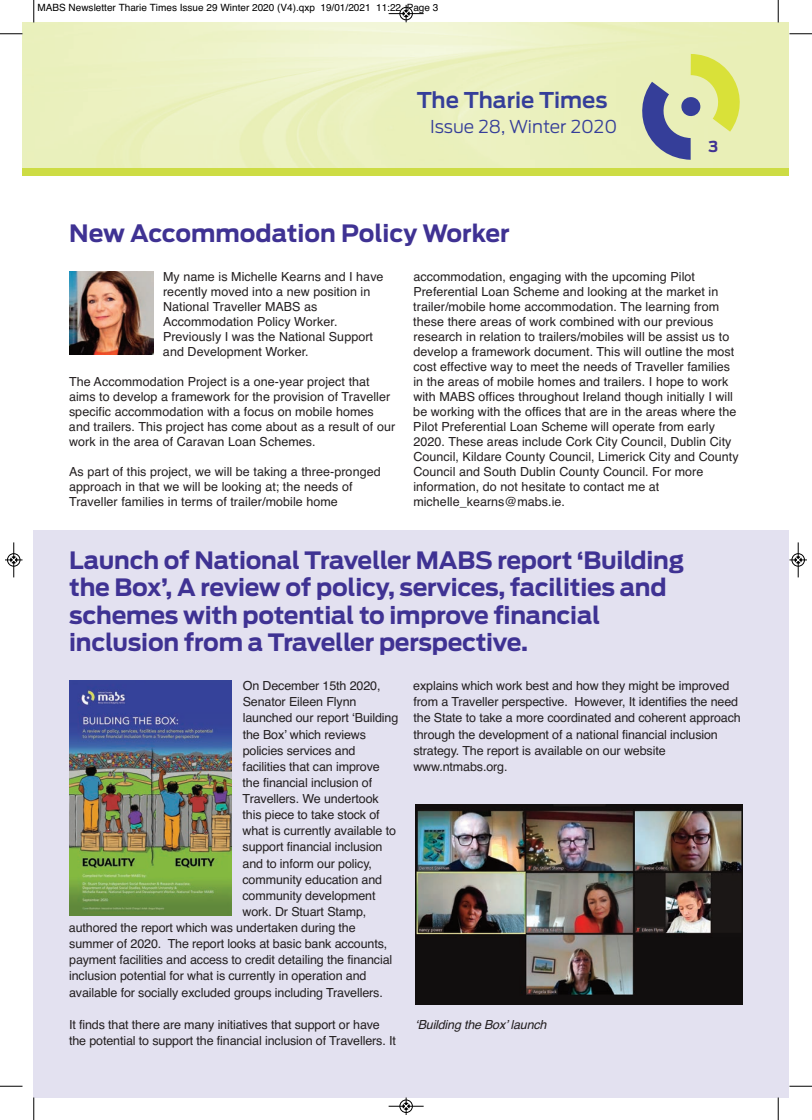
<style>
.page{position:relative;width:812px;height:1120px;background:#fff}
.page>*{position:absolute;margin:0;border:0;box-sizing:border-box;transform-origin:0 0}
.t1{font:700 23.75px/27.2px "Ford Antenna";letter-spacing:-.01em;color:#3f3293}
.t2{font:600 21.62px "Ford Antenna";color:#353e99}
.t3{font:300 17.62px "Ford Antenna";color:#353e99}
.t4{font:700 15px "Ford Antenna";color:#3f3293}
.t5{font:12.5px/15px "Helvetica";letter-spacing:.005em;color:#231f20}
.t6{font:italic 12.5px "Helvetica";letter-spacing:-.015em;color:#231f20}
.t7{font:10px "Helvetica";color:#000}
</style>
<div class="page">
<div style="left:34px;top:530px;width:754px;height:567px;background:#e3e1f0"></div>
<img style="left:22px;top:23px;width:766px;height:145px">
<div style="left:34px;top:168px;width:754px;height:7px;background:#cddc44"></div>
<svg style="left:629px;top:54px;width:110px;height:106px;background:#c6cd9e"></svg>
<div style="left:22px;top:168px;width:12px;height:7px;background:#cddc44"></div>
<img style="left:69px;top:681px;width:162px;height:234px">
<img style="left:415px;top:804px;width:327px;height:200px">
<img style="left:69px;top:271px;width:84px;height:84px">
<svg style="left:33px;top:0;width:2px;height:23px"></svg>
<svg style="left:0;top:33px;width:22px;height:2px"></svg>
<svg style="left:777px;top:0;width:2px;height:23px"></svg>
<svg style="left:789px;top:33px;width:23px;height:2px"></svg>
<svg style="left:33px;top:1097px;width:2px;height:23px"></svg>
<svg style="left:0;top:1086px;width:22px;height:1px"></svg>
<svg style="left:777px;top:1097px;width:2px;height:23px"></svg>
<svg style="left:789px;top:1086px;width:23px;height:1px"></svg>
<div style="left:399px;top:7px;width:14px;height:13px;border:1px solid #fff;border-radius:50%"></div>
<hr style="left:388px;top:13px;width:35px;height:1px;background:#000">
<div style="left:400px;top:7px;width:12px;height:13px;border:1px solid #000;border-radius:50%"></div>
<svg style="left:403px;top:5px;width:6px;height:17px"></svg>
<div style="left:399px;top:1099px;width:14px;height:14px;border:1px solid #fff;border-radius:50%"></div>
<hr style="left:388px;top:1106px;width:35px;height:1px;background:#000">
<div style="left:400px;top:1100px;width:12px;height:13px;border:1px solid #000;border-radius:50%"></div>
<svg style="left:403px;top:1097px;width:6px;height:18px"></svg>
<div style="left:7px;top:553px;width:13px;height:14px;border:1px solid #fff;border-radius:50%"></div>
<hr style="left:14px;top:542px;width:1px;height:35px;background:#000">
<div style="left:7px;top:553px;width:13px;height:13px;border:1px solid #000;border-radius:50%"></div>
<svg style="left:5px;top:557px;width:17px;height:6px"></svg>
<div style="left:791px;top:553px;width:13px;height:14px;border:1px solid #fff;border-radius:50%"></div>
<hr style="left:798px;top:542px;width:1px;height:35px;background:#000">
<div style="left:791px;top:553px;width:13px;height:13px;border:1px solid #000;border-radius:50%"></div>
<svg style="left:789px;top:557px;width:18px;height:6px"></svg>
<p class="t7" style="left:38px;top:2px;width:402px">MABS Newsletter Tharie Times Issue 29 Winter 2020 (V4).qxp 19/01/2021 11:22 Page 3</p>
<h2 class="t2" style="left:416px;top:91px;width:192px">The Tharie Times</h2>
<h3 class="t3" style="left:430px;top:120px;width:189px">Issue 28, Winter 2020</h3>
<h1 class="t1" style="left:69px;top:222px;width:442px">New Accommodation Policy Worker</h1>
<p class="t4" style="left:708px;top:141px;width:11px">3</p>
<p class="t5" style="left:163px;top:269px;width:222px">My name is Michelle Kearns and I have recently moved into a new position in<br>National Traveller MABS as<br>Accommodation Policy Worker.<br>Previously I was the National Support and Development Worker.</p>
<p class="t5" style="left:69px;top:374px;width:328px">The Accommodation Project is a one-year project that aims to develop a framework for the provision of Traveller specific accommodation with a focus on mobile homes and trailers. This project has come about as a result of our work in the area of Caravan Loan Schemes.</p>
<p class="t5" style="left:69px;top:464px;width:313px">As part of this project, we will be taking a three-pronged approach in that we will be looking at; the needs of<br>Traveller families in terms of trailer/mobile home</p>
<p class="t5" style="left:413px;top:269px;width:327px">accommodation, engaging with the upcoming Pilot Preferential Loan Scheme and looking at the market in trailer/mobile home accommodation. The learning from these there areas of work combined with our previous research in relation to trailers/mobiles will be assist us to develop a framework document. This will outline the most cost effective way to meet the needs of Traveller families in the areas of mobile homes and trailers. I hope to work with MABS offices throughout Ireland though initially I will be working with the offices that are in the areas where the Pilot Preferential Loan Scheme will operate from early 2020. These areas include Cork City Council, Dublin City Council, Kildare County Council, Limerick City and County Council and South Dublin County Council. For more information, do not hesitate to contact me at michelle_kearns@mabs.ie.</p>
<h1 class="t1" style="left:69px;top:549px;width:616px">Launch of National Traveller MABS report ‘Building the Box’, A review of policy, services, facilities and schemes with potential to improve financial inclusion from a Traveller perspective.</h1>
<p class="t5" style="left:243px;top:678px;width:139px">On December 15th 2020,</p>
<p class="t5" style="left:243px;top:694px;width:115px">Senator Eileen Flynn</p>
<p class="t5" style="left:243px;top:710px;width:157px">launched our report ‘Building</p>
<p class="t5" style="left:243px;top:727px;width:125px">the Box’ which reviews</p>
<p class="t5" style="left:243px;top:743px;width:114px">policies services and</p>
<p class="t5" style="left:243px;top:759px;width:139px">facilities that can improve</p>
<p class="t5" style="left:243px;top:775px;width:131px">the financial inclusion of</p>
<p class="t5" style="left:242px;top:791px;width:138px">Travellers. We undertook</p>
<p class="t5" style="left:242px;top:807px;width:139px">this piece to take stock of</p>
<p class="t5" style="left:242px;top:823px;width:155px">what is currently available to</p>
<p class="t5" style="left:242px;top:839px;width:141px">support financial inclusion</p>
<p class="t5" style="left:242px;top:856px;width:131px">and to inform our policy,</p>
<p class="t5" style="left:242px;top:872px;width:141px">community education and</p>
<p class="t5" style="left:242px;top:888px;width:134px">community development</p>
<p class="t5" style="left:242px;top:904px;width:125px">work. Dr Stuart Stamp,</p>
<p class="t5" style="left:69px;top:920px;width:288px">authored the report which was undertaken during the</p>
<p class="t5" style="left:69px;top:936px;width:319px">summer of 2020. The report looks at basic bank accounts,</p>
<p class="t5" style="left:69px;top:952px;width:324px">payment facilities and access to credit detailing the financial</p>
<p class="t5" style="left:69px;top:968px;width:299px">inclusion potential for what is currently in operation and</p>
<p class="t5" style="left:69px;top:985px;width:315px">available for socially excluded groups including Travellers.</p>
<p class="t5" style="left:69px;top:1016px;width:328px;line-height:16.1px">It finds that there are many initiatives that support or have the potential to support the financial inclusion of Travellers. It</p>
<p class="t5" style="left:413px;top:678px;width:329px;line-height:16.1px">explains which work best and how they might be improved from a Traveller perspective. However, It identifies the need the State to take a more coordinated and coherent approach through the development of a national financial inclusion strategy. The report is available on our website www.ntmabs.org.</p>
<p class="t6" style="left:415px;top:1017px;width:133px">‘Building the Box’ launch</p>
</div>
